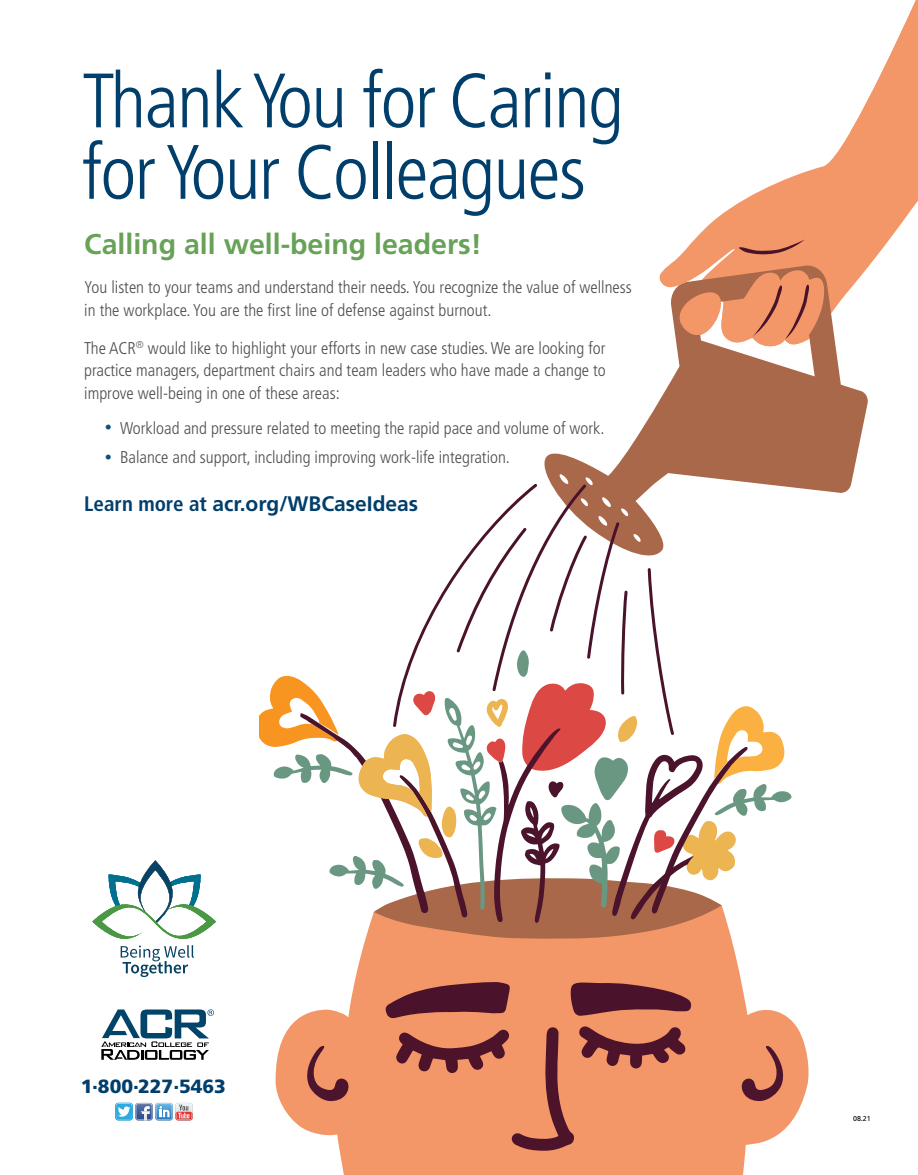
<style>
.page{position:relative;width:918px;height:1175px;background:#fff}
.page>*{position:absolute;margin:0;border:0;box-sizing:border-box;transform-origin:0 0}
.t1{font:300 condensed 76.95px/71.4px "Frutiger LT Std";letter-spacing:-.02em;color:#003e6b}
.t2{font:700 28.5px "Frutiger LT Std";color:#67a257}
.t3{font:700 21px "Frutiger LT Std";color:#003e6b}
.t4{font:900 19.2px "Frutiger LT Std";color:#003e6b}
.t5{font:300 condensed 16.95px/22.6px "Frutiger LT Std";color:#4d4d4f}
.t6{font:7.05px "Frutiger LT Std";color:#000}
.s1{font-size:14.1px;color:#124f7a}
.s2{font-stretch:condensed}
</style>
<div class="page">
<svg style="left:275px;top:951px;width:534px;height:223px;fill:#f39768"></svg>
<svg style="left:304px;top:1045px;width:46px;height:56px"></svg>
<svg style="left:740px;top:1045px;width:46px;height:56px"></svg>
<svg style="left:385px;top:982px;width:125px;height:36px"></svg>
<svg style="left:570px;top:982px;width:121px;height:34px"></svg>
<svg style="left:396px;top:1025px;width:290px;height:125px"></svg>
<svg style="left:732px;top:0;width:186px;height:266px"></svg>
<svg style="left:544px;top:264px;width:325px;height:229px"></svg>
<svg style="left:659px;top:207px;width:168px;height:140px"></svg>
<svg style="left:259px;top:471px;width:533px;height:480px"></svg>
<svg style="left:121px;top:945px;width:73px;height:32px"></svg>
<svg style="left:92px;top:860px;width:109px;height:79px"></svg>
<hr style="left:177px;top:904px;width:1px;height:35px;background:#4a9844">
<hr style="left:178px;top:904px;width:1px;height:35px;background:#4a9844">
<hr style="left:179px;top:904px;width:1px;height:35px;background:#4a9844">
<hr style="left:180px;top:904px;width:1px;height:35px;background:#4a9844">
<hr style="left:181px;top:904px;width:1px;height:35px;background:#4a9844">
<hr style="left:182px;top:904px;width:1px;height:35px;background:#4a9844">
<hr style="left:183px;top:904px;width:1px;height:35px;background:#4a9844">
<hr style="left:184px;top:904px;width:1px;height:35px;background:#4a9844">
<hr style="left:185px;top:904px;width:1px;height:35px;background:#4a9844">
<hr style="left:186px;top:904px;width:1px;height:35px;background:#4a9844">
<hr style="left:187px;top:904px;width:1px;height:35px;background:#4a9844">
<hr style="left:188px;top:904px;width:1px;height:35px;background:#4a9844">
<hr style="left:189px;top:904px;width:1px;height:35px;background:#4a9844">
<hr style="left:190px;top:904px;width:1px;height:35px;background:#4a9844">
<hr style="left:191px;top:904px;width:1px;height:35px;background:#4a9844">
<hr style="left:192px;top:904px;width:1px;height:35px;background:#4a9844">
<hr style="left:193px;top:904px;width:1px;height:35px;background:#4a9844">
<hr style="left:194px;top:904px;width:1px;height:35px;background:#4a9844">
<hr style="left:195px;top:904px;width:1px;height:35px;background:#4a9844">
<hr style="left:196px;top:904px;width:1px;height:35px;background:#4a9844">
<hr style="left:197px;top:904px;width:1px;height:35px;background:#4a9844">
<hr style="left:198px;top:904px;width:1px;height:35px;background:#4a9844">
<hr style="left:199px;top:904px;width:1px;height:35px;background:#4a9844">
<hr style="left:200px;top:904px;width:1px;height:35px;background:#4a9844">
<hr style="left:201px;top:904px;width:1px;height:35px;background:#4a9844">
<hr style="left:202px;top:904px;width:1px;height:35px;background:#4a9844">
<hr style="left:203px;top:904px;width:1px;height:35px;background:#4a9844">
<hr style="left:204px;top:904px;width:1px;height:35px;background:#4a9844">
<hr style="left:205px;top:904px;width:1px;height:35px;background:#4a9844">
<hr style="left:206px;top:904px;width:1px;height:35px;background:#4a9844">
<hr style="left:207px;top:904px;width:2px;height:35px;background:#4a9844">
<hr style="left:209px;top:904px;width:1px;height:35px;background:#4a9844">
<hr style="left:210px;top:904px;width:1px;height:35px;background:#4a9844">
<hr style="left:211px;top:904px;width:1px;height:35px;background:#4a9844">
<hr style="left:212px;top:904px;width:1px;height:35px;background:#4a9844">
<hr style="left:213px;top:904px;width:1px;height:35px;background:#4a9844">
<hr style="left:214px;top:904px;width:1px;height:35px;background:#4a9844">
<hr style="left:215px;top:904px;width:1px;height:35px;background:#4a9844">
<svg style="left:115px;top:1102px;width:78px;height:18px"></svg>
<svg style="left:101px;top:1009px;width:113px;height:50px"></svg>
<h1 class="t1" style="left:82px;top:66px;width:543px">Thank You for Caring for Your Colleagues</h1>
<h2 class="t2" style="left:84px;top:227px;width:399px">Calling all well-being leaders!</h2>
<p class="t5" style="left:84px;top:276px;width:549px">You listen to your teams and understand their needs. You recognize the value of wellness in the workplace. You are the first line of defense against burnout.</p>
<p class="t5" style="left:84px;top:336px;width:523px;text-align:justify">The ACR<sup>®</sup> would like to highlight your efforts in new case studies. We are looking for practice managers, department chairs and team leaders who have made a change to improve well-being in one of these areas:</p>
<p class="t5" style="left:105px;top:417px;width:501px"><span class="s1">•</span> Workload and pressure related to meeting the rapid pace and volume of work.</p>
<p class="t5" style="left:105px;top:446px;width:407px"><span class="s1">•</span> Balance and support, including improving work-life integration.</p>
<p class="t3" style="left:84px;top:491px;width:335px"><span class="s2">Learn more at</span> acr.org/WBCaseIdeas</p>
<p class="t4" style="left:81px;top:1074px;width:147px">1.800.227.5463</p>
<p class="t6" style="left:853px;top:1114px;width:19px">08.21</p>
</div>
